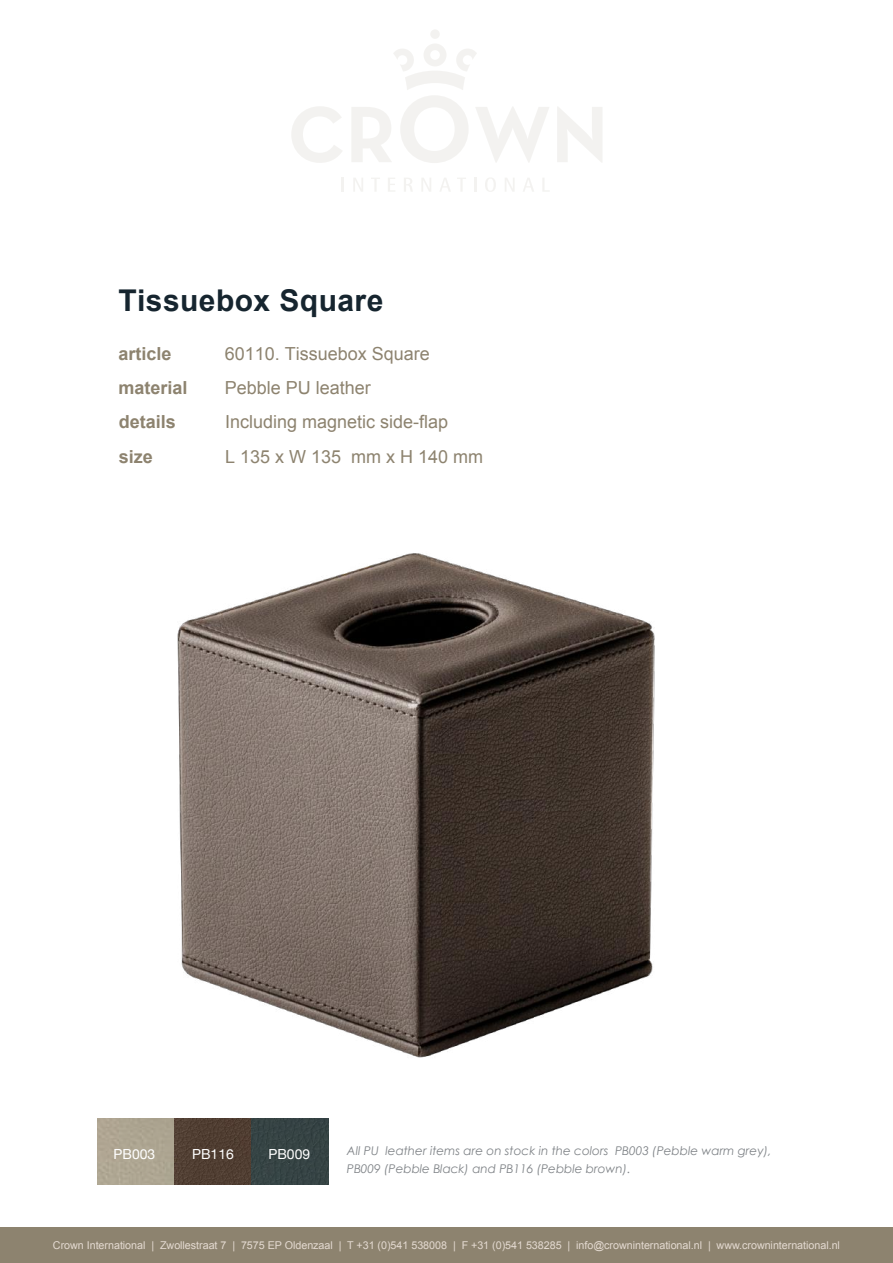
<style>
.page{position:relative;width:893px;height:1263px;background:#fff}
.page>*{position:absolute;margin:0;border:0;box-sizing:border-box;transform-origin:0 0}
.t1{font:700 30px "Arial";letter-spacing:.015em;color:#16252f}
.t2{font:18px "Arial";color:#8d836f}
.t3{font:700 18px "Arial";color:#8d836f}
.t4{font:13.95px "Helvetica Neue";color:#fff}
.t5{font:italic 12px/18px "Century Gothic";color:#7f8387}
.t6{font:10.8px "Arial";letter-spacing:-.005em;color:#e4dad1}
</style>
<div class="page">
<div style="left:430px;top:29px;width:10px;height:10px;background:#f3f2f0;border-radius:50%"></div>
<svg style="left:396px;top:44px;width:78px;height:7px"></svg>
<img style="left:0;top:51px;width:893px;height:1212px">
<h1 class="t1" style="left:118px;top:280px;width:266px">Tissuebox Square</h1>
<h2 class="t3" style="left:118px;top:342px;width:55px">article</h2>
<h2 class="t2" style="left:225px;top:342px;width:207px">60110. Tissuebox Square</h2>
<h2 class="t3" style="left:118px;top:375px;width:71px">material</h2>
<h2 class="t2" style="left:225px;top:376px;width:148px">Pebble PU leather</h2>
<h2 class="t3" style="left:119px;top:410px;width:59px">details</h2>
<h2 class="t2" style="left:225px;top:410px;width:225px">Including magnetic side-flap</h2>
<h2 class="t3" style="left:119px;top:445px;width:36px">size</h2>
<h2 class="t2" style="left:225px;top:445px;width:260px">L 135 x W 135 mm x H 140 mm</h2>
<p class="t4" style="left:114px;top:1144px;width:43px">PB003</p>
<p class="t4" style="left:192px;top:1144px;width:43px">PB116</p>
<p class="t4" style="left:268px;top:1144px;width:43px">PB009</p>
<p class="t5" style="left:347px;top:1141px;width:426px">All PU leather items are on stock in the colors PB003 (Pebble warm grey),<br>PB009 (Pebble Black) and PB116 (Pebble brown).</p>
<p class="t6" style="left:53px;top:1238px;width:788px">Crown International | Zwollestraat 7 | 7575 EP Oldenzaal | T +31 (0)541 538008 | F +31 (0)541 538285 | info@crowninternational.nl | www.crowninternational.nl</p>
</div>
